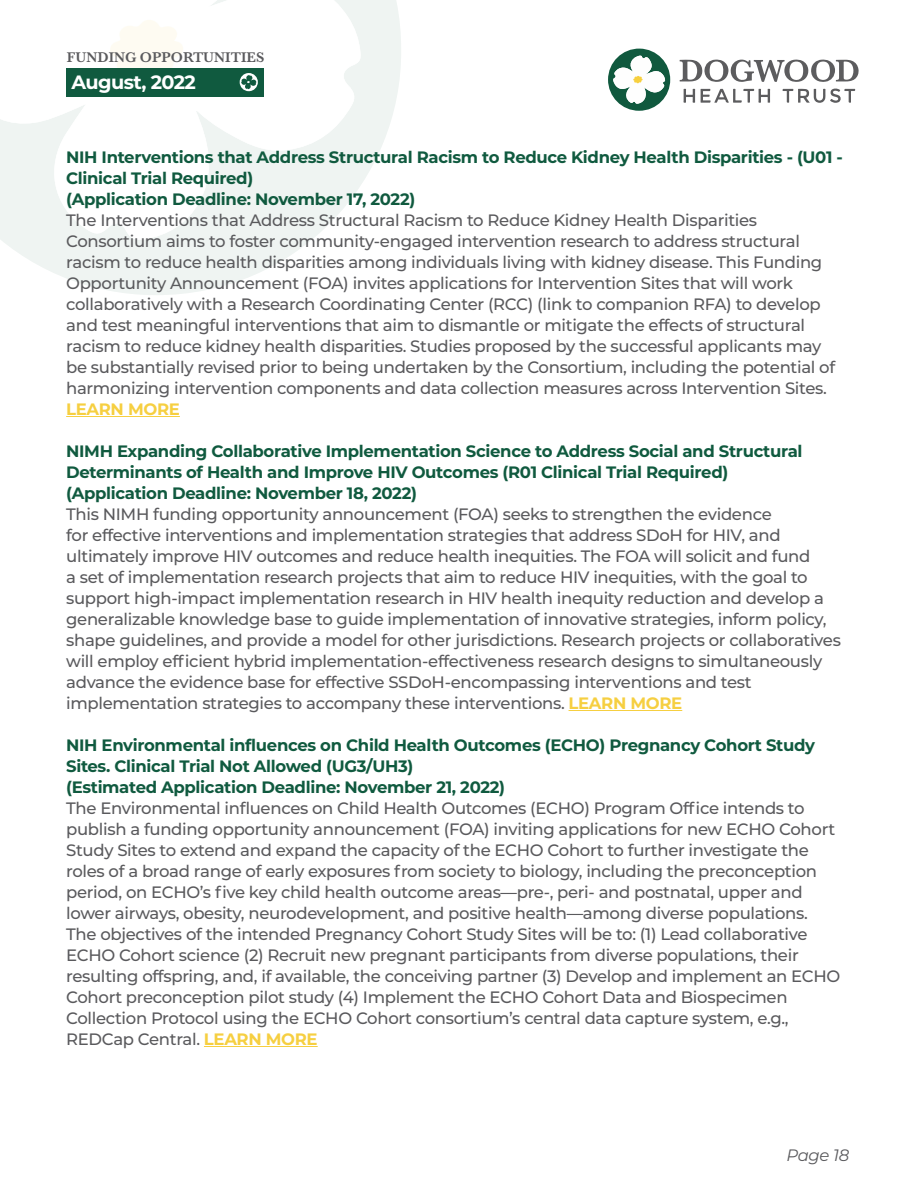
<style>
.page{position:relative;width:918px;height:1188px;background:#fff}
.page>*{position:absolute;margin:0;border:0;box-sizing:border-box;transform-origin:0 0}
.t1{font:700 19.2px "Montserrat";letter-spacing:-.03em;color:#fff}
.t2{font:500 16.5px/21px "Montserrat";letter-spacing:-.02em;color:#5a5a5d}
.t3{font:700 16.5px/21px "Montserrat";letter-spacing:-.02em;color:#105a3f}
.t4{font:700 16.5px "Montserrat";letter-spacing:-.02em;color:#f6cf41}
.t5{font:italic 16.5px "Montserrat";letter-spacing:-.02em;color:#5a5a5d}
.t6{font:600 14.55px "Baskerville";color:#5a5a5d}
.s1{font-weight:700;color:#f6cf41}
</style>
<div class="page">
<svg style="left:3px;top:0;width:398px;height:295px;fill:#eff4f2"></svg>
<svg style="left:0;top:0;width:361px;height:241px"></svg>
<svg style="left:110px;top:18px;width:73px;height:50px"></svg>
<svg style="left:679px;top:59px;width:180px;height:44px"></svg>
<svg style="left:608px;top:48px;width:62px;height:63px"></svg>
<div style="left:66px;top:68px;width:198px;height:29px;background:#105a3f"></div>
<svg style="left:240px;top:73px;width:18px;height:18px"></svg>
<hr style="left:66px;top:416px;width:114px;height:1px;background:#f6cf41">
<hr style="left:569px;top:710px;width:113px;height:1px;background:#f6cf41">
<hr style="left:204px;top:1046px;width:114px;height:1px;background:#f6cf41">
<p class="t6" style="left:67px;top:47px;width:199px">FUNDING OPPORTUNITIES</p>
<p class="t1" style="left:71px;top:69px;width:126px">August, 2022</p>
<p class="t3" style="left:66px;top:146px;width:778px">NIH Interventions that Address Structural Racism to Reduce Kidney Health Disparities - (U01 -<br>Clinical Trial Required)<br>(Application Deadline: November 17, 2022)</p>
<p class="t2" style="left:66px;top:209px;width:771px">The Interventions that Address Structural Racism to Reduce Kidney Health Disparities Consortium aims to foster community-engaged intervention research to address structural racism to reduce health disparities among individuals living with kidney disease. This Funding Opportunity Announcement (FOA) invites applications for Intervention Sites that will work collaboratively with a Research Coordinating Center (RCC) (link to companion RFA) to develop and test meaningful interventions that aim to dismantle or mitigate the effects of structural racism to reduce kidney health disparities. Studies proposed by the successful applicants may be substantially revised prior to being undertaken by the Consortium, including the potential of harmonizing intervention components and data collection measures across Intervention Sites.</p>
<p class="t4" style="left:66px;top:397px;width:115px">LEARN MORE</p>
<p class="t3" style="left:66px;top:440px;width:738px">NIMH Expanding Collaborative Implementation Science to Address Social and Structural<br>Determinants of Health and Improve HIV Outcomes (R01 Clinical Trial Required) (Application Deadline: November 18, 2022)</p>
<p class="t2" style="left:66px;top:503px;width:776px">This NIMH funding opportunity announcement (FOA) seeks to strengthen the evidence<br>for effective interventions and implementation strategies that address SDoH for HIV, and ultimately improve HIV outcomes and reduce health inequities. The FOA will solicit and fund<br>a set of implementation research projects that aim to reduce HIV inequities, with the goal to support high-impact implementation research in HIV health inequity reduction and develop a generalizable knowledge base to guide implementation of innovative strategies, inform policy, shape guidelines, and provide a model for other jurisdictions. Research projects or collaboratives will employ efficient hybrid implementation-effectiveness research designs to simultaneously advance the evidence base for effective SSDoH-encompassing interventions and test implementation strategies to accompany these interventions. <span class="s1">LEARN MORE</span></p>
<p class="t3" style="left:66px;top:734px;width:750px">NIH Environmental influences on Child Health Outcomes (ECHO) Pregnancy Cohort Study<br>Sites. Clinical Trial Not Allowed (UG3/UH3)<br>(Estimated Application Deadline: November 21, 2022)</p>
<p class="t2" style="left:66px;top:797px;width:776px">The Environmental influences on Child Health Outcomes (ECHO) Program Office intends to publish a funding opportunity announcement (FOA) inviting applications for new ECHO Cohort Study Sites to extend and expand the capacity of the ECHO Cohort to further investigate the roles of a broad range of early exposures from society to biology, including the preconception period, on ECHO’s five key child health outcome areas—pre-, peri- and postnatal, upper and lower airways, obesity, neurodevelopment, and positive health—among diverse populations.<br>The objectives of the intended Pregnancy Cohort Study Sites will be to: (1) Lead collaborative ECHO Cohort science (2) Recruit new pregnant participants from diverse populations, their resulting offspring, and, if available, the conceiving partner (3) Develop and implement an ECHO Cohort preconception pilot study (4) Implement the ECHO Cohort Data and Biospecimen Collection Protocol using the ECHO Cohort consortium’s central data capture system, e.g., REDCap Central. <span class="s1">LEARN MORE</span></p>
<p class="t5" style="left:786px;top:1144px;width:64px">Page 18</p>
</div>
